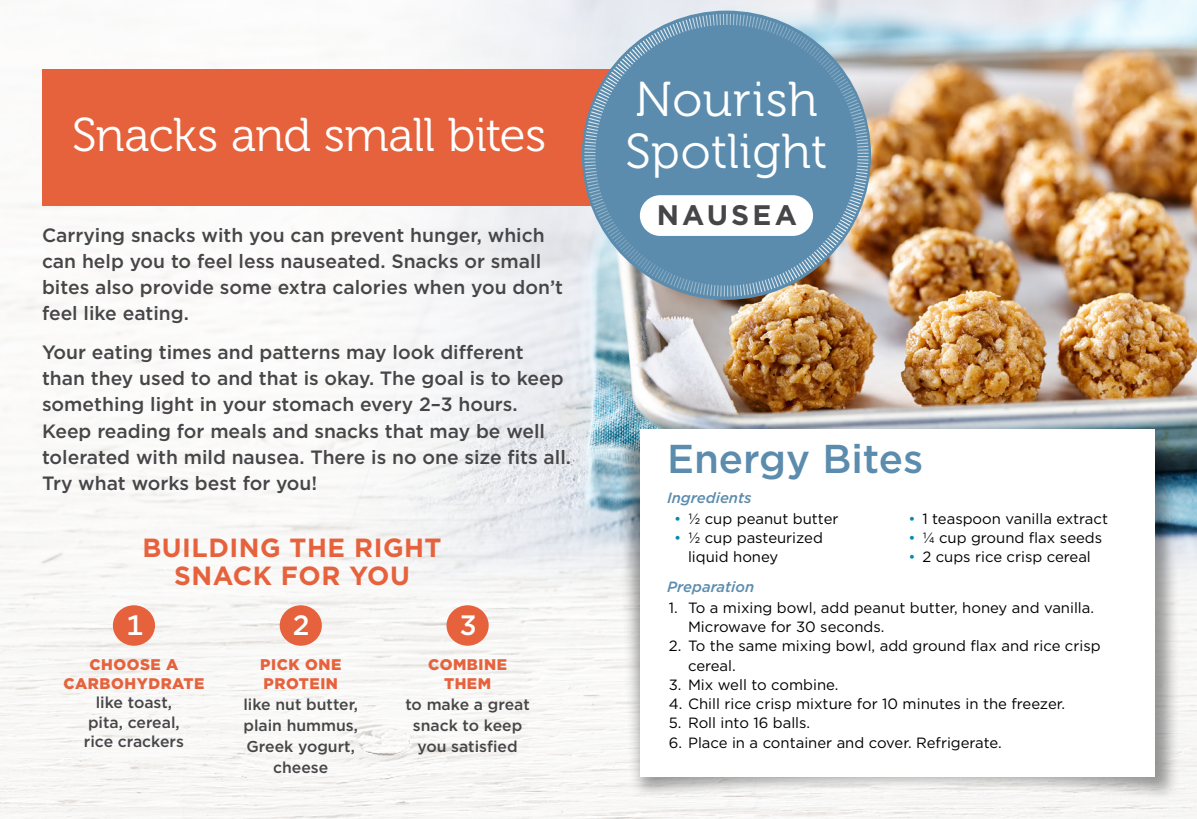
<style>
.page{position:relative;width:1197px;height:819px;background:#fff}
.page>*{position:absolute;margin:0;border:0;box-sizing:border-box;transform-origin:0 0}
.t1{font:48.82px "Museo 300";letter-spacing:.01em;color:#fff}
.t2{font:47.25px "Museo 300";letter-spacing:-.01em;color:#fff}
.Paragraph_Style_17{font:500 40.25px "Gotham";color:#5b8cad}
.t3{font:700 28.18px "Gotham";letter-spacing:.11em;color:#464547}
.L1{font:500 28px "Gotham";color:#fff}
.Paragraph_Style_16{font:700 26.25px/28.2px "Gotham";letter-spacing:.02em;color:#e6623c;text-align:center}
.Body{font:500 19.25px/26.2px "Gotham";color:#464547}
.Body-2{font:500 15.75px/21px "Gotham";color:#464547;text-align:center}
.Body-3{font:900 15.4px/19.2px "Gotham";letter-spacing:.035em;color:#e6623c;text-align:center}
.t4{font:14.88px/19.2px "Gotham";color:#000}
.Paragraph_Style_6{font:italic 500 14.88px "Gotham";color:#5b8cad}
.s1{color:#008cb1}
</style>
<div class="page">
<img style="left:0;top:69px;width:1197px;height:750px">
<img style="left:297px;top:0;width:900px;height:601px">
<div style="left:42px;top:70px;width:710px;height:136px;background:#e6623c"></div>
<div style="left:582px;top:11px;width:289px;height:289px;background:#5b8cad;border-radius:50%"></div>
<svg style="left:611px;top:14px;width:229px;height:65px"></svg>
<div style="left:640px;top:195px;width:173px;height:41px;background:#fff;border-radius:20px"></div>
<div style="left:615px;top:429px;width:566px;height:373px;background:#000;opacity:.4"></div>
<svg style="left:616px;top:430px;width:24px;height:347px"></svg>
<div style="left:640px;top:430px;width:515px;height:347px;background:#fff"></div>
<div style="left:113px;top:605px;width:42px;height:41px;background:#e6623c;border-radius:50%"></div>
<div style="left:280px;top:605px;width:42px;height:41px;background:#e6623c;border-radius:50%"></div>
<div style="left:447px;top:605px;width:42px;height:41px;background:#e6623c;border-radius:50%"></div>
<p class="t2" style="left:72px;top:110px;width:476px">Snacks and small bites</p>
<p class="Body" style="left:42px;top:222px;width:523px">Carrying snacks with you can prevent hunger, which can help you to feel less nauseated. Snacks or small bites also provide some extra calories when you don’t feel like eating.</p>
<p class="Body" style="left:42px;top:339px;width:531px">Your eating times and patterns may look different than they used to and that is okay. The goal is to keep something light in your stomach every 2–3 hours.<br>Keep reading for meals and snacks that may be well tolerated with mild nausea. There is no one size fits all.<br>Try what works best for you!</p>
<p class="Paragraph_Style_16" style="left:142px;top:533px;width:301px">BUILDING THE RIGHT<br>SNACK FOR YOU</p>
<p class="L1" style="left:126px;top:607px;width:18px">1</p>
<p class="L1" style="left:293px;top:607px;width:18px">2</p>
<p class="L1" style="left:460px;top:607px;width:18px">3</p>
<p class="Body-3" style="left:63px;top:655px;width:143px">CHOOSE A<br>CARBOHYDRATE</p>
<p class="Body-2" style="left:84px;top:693px;width:102px;line-height:19.2px">like toast, pita, cereal, rice crackers</p>
<p class="Body-3" style="left:260px;top:655px;width:83px;text-align:left">PICK ONE<br>PROTEIN</p>
<p class="Body-2" style="left:243px;top:694px;width:116px">like nut butter, plain hummus,<br>Greek yogurt, cheese</p>
<p class="Body-3" style="left:428px;top:655px;width:80px">COMBINE<br>THEM</p>
<p class="Body-2" style="left:405px;top:694px;width:126px">to make a great snack to keep you satisfied</p>
<p class="t1" style="left:635px;top:73px;width:184px">Nourish</p>
<p class="t1" style="left:625px;top:125px;width:204px">Spotlight</p>
<p class="t3" style="left:657px;top:197px;width:142px">NAUSEA</p>
<p class="Paragraph_Style_17" style="left:667px;top:432px;width:258px">Energy Bites</p>
<p class="Paragraph_Style_6" style="left:667px;top:488px;width:86px">Ingredients</p>
<p class="t4" style="left:674px;top:508px;width:166px"><span class="s1">•</span> ½ cup peanut butter</p>
<p class="t4" style="left:688px;top:528px;width:136px;text-indent:-14px"><span class="s1">•</span> ½ cup pasteurized liquid honey</p>
<p class="t4" style="left:908px;top:508px;width:201px"><span class="s1">•</span> 1 teaspoon vanilla extract</p>
<p class="t4" style="left:908px;top:528px;width:195px"><span class="s1">•</span> ¼ cup ground flax seeds</p>
<p class="t4" style="left:908px;top:547px;width:184px"><span class="s1">•</span> 2 cups rice crisp cereal</p>
<p class="Paragraph_Style_6" style="left:667px;top:577px;width:89px">Preparation</p>
<p class="t4" style="left:688px;top:598px;width:408px;text-indent:-19px">1. To a mixing bowl, add peanut butter, honey and vanilla.<br>Microwave for 30 seconds.</p>
<p class="t4" style="left:688px;top:636px;width:414px;text-indent:-19px">2. To the same mixing bowl, add ground flax and rice crisp cereal.</p>
<p class="t4" style="left:669px;top:675px;width:171px">3. Mix well to combine.</p>
<p class="t4" style="left:669px;top:694px;width:398px">4. Chill rice crisp mixture for 10 minutes in the freezer.</p>
<p class="t4" style="left:669px;top:713px;width:143px">5. Roll into 16 balls.</p>
<p class="t4" style="left:669px;top:732px;width:335px">6. Place in a container and cover. Refrigerate.</p>
</div>
